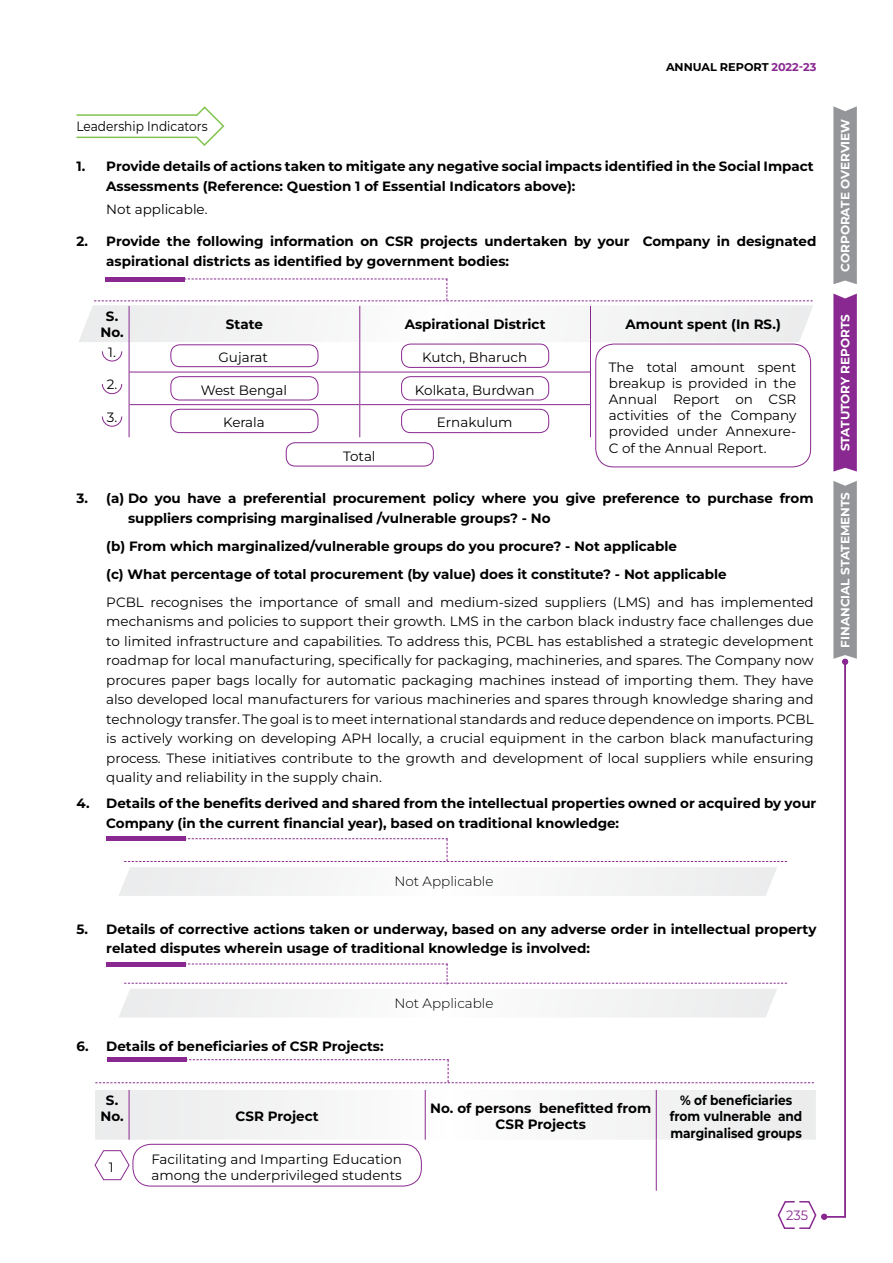
<style>
.page{position:relative;width:893px;height:1263px;background:#fff}
.page>*{position:absolute;margin:0;border:0;box-sizing:border-box;transform-origin:0 0}
.t1{font:13.5px/19.5px "Montserrat";color:#000;text-align:justify}
.t2{font:700 13.5px/19.5px "Montserrat";color:#000}
.t3{font:700 13.5px/16.2px "Montserrat";color:#000;text-align:center;scale:.9 1}
.t4{font:300 13.5px "Montserrat";color:#000}
.t5{font:13.5px "Montserrat";color:#000;scale:.9 1}
.t6{font:13.5px "Montserrat";color:#892890;scale:.96 1}
.t7{font:700 12px "Montserrat";color:#fff}
.t8{font:700 11.25px "Montserrat";color:#000}
.s1{color:#892890}
</style>
<div class="page">
<svg style="left:76px;top:106px;width:149px;height:40px"></svg>
<hr style="left:106px;top:277px;width:79px;height:4px;background:#892890">
<svg style="left:79px;top:279px;width:734px;height:63px"></svg>
<hr style="left:129px;top:372px;width:230px;height:1px;background:#892890">
<hr style="left:360px;top:372px;width:230px;height:1px;background:#892890">
<hr style="left:129px;top:404px;width:230px;height:1px;background:#892890">
<hr style="left:360px;top:404px;width:230px;height:1px;background:#892890">
<hr style="left:129px;top:306px;width:1px;height:33px;background:#892890">
<hr style="left:359px;top:306px;width:1px;height:33px;background:#892890">
<hr style="left:590px;top:306px;width:1px;height:33px;background:#892890">
<hr style="left:129px;top:339px;width:1px;height:33px;background:#892890">
<hr style="left:359px;top:339px;width:1px;height:33px;background:#892890">
<hr style="left:590px;top:339px;width:1px;height:33px;background:#892890">
<hr style="left:129px;top:372px;width:1px;height:33px;background:#892890">
<hr style="left:359px;top:372px;width:1px;height:33px;background:#892890">
<hr style="left:590px;top:372px;width:1px;height:33px;background:#892890">
<hr style="left:129px;top:405px;width:1px;height:32px;background:#892890">
<hr style="left:359px;top:405px;width:1px;height:32px;background:#892890">
<hr style="left:590px;top:405px;width:1px;height:32px;background:#892890">
<svg style="left:102px;top:351px;width:21px;height:11px"></svg>
<div style="left:170px;top:344px;width:148px;height:23px;border:1px solid #892890;border-radius:9px"></div>
<div style="left:401px;top:344px;width:148px;height:24px;border:1px solid #892890;border-radius:9px"></div>
<div style="left:595px;top:344px;width:216px;height:123px;border:1px solid #892890;border-radius:18px"></div>
<svg style="left:102px;top:383px;width:21px;height:11px"></svg>
<div style="left:170px;top:376px;width:148px;height:24px;border:1px solid #892890;border-radius:9px"></div>
<div style="left:401px;top:376px;width:148px;height:24px;border:1px solid #892890;border-radius:9px"></div>
<svg style="left:102px;top:416px;width:21px;height:11px"></svg>
<div style="left:170px;top:409px;width:148px;height:24px;border:1px solid #892890;border-radius:9px"></div>
<div style="left:401px;top:409px;width:148px;height:24px;border:1px solid #892890;border-radius:9px"></div>
<div style="left:286px;top:442px;width:148px;height:24px;border:1px solid #892890;border-radius:9px"></div>
<hr style="left:106px;top:962px;width:79px;height:4px;background:#892890">
<svg style="left:106px;top:963px;width:681px;height:54px"></svg>
<svg style="left:95px;top:1059px;width:719px;height:24px"></svg>
<hr style="left:107px;top:1058px;width:79px;height:4px;background:#892890">
<svg style="left:95px;top:1090px;width:721px;height:50px"></svg>
<hr style="left:129px;top:1090px;width:1px;height:50px;background:#892890">
<hr style="left:425px;top:1090px;width:1px;height:50px;background:#892890">
<hr style="left:656px;top:1090px;width:1px;height:50px;background:#892890">
<hr style="left:656px;top:1140px;width:1px;height:51px;background:#892890">
<svg style="left:94px;top:1150px;width:36px;height:30px"></svg>
<div style="left:133px;top:1144px;width:289px;height:42px;border:1px solid #892890;border-radius:18px"></div>
<hr style="left:106px;top:837px;width:79px;height:4px;background:#892890">
<svg style="left:119px;top:838px;width:668px;height:58px"></svg>
<svg style="left:833px;top:294px;width:24px;height:177px;background:#8e3194"></svg>
<svg style="left:833px;top:106px;width:24px;height:178px;background:#989a9d"></svg>
<hr style="left:844px;top:662px;width:2px;height:555px;background:#892890">
<svg style="left:833px;top:481px;width:24px;height:184px;background:#9a9b9f"></svg>
<svg style="left:777px;top:1200px;width:69px;height:29px"></svg>
<p class="t8" style="left:666px;top:59px;width:152px">Annual Report <span class="s1">2022-23</span></p>
<p class="t5" style="left:77px;top:117px;width:147px">Leadership Indicators</p>
<p class="t2" style="left:106px;top:156px;width:709px;text-indent:-30px">1. Provide details of actions taken to mitigate any negative social impacts identified in the Social I mpact<br>Assessments (Reference: Question 1 of Essential I ndicators above):</p>
<p class="t1" style="left:106px;top:199px;width:103px">Not applicable.</p>
<p class="t2" style="left:106px;top:231px;width:712px;text-indent:10px">rovide the following information on CSR projects undertaken by your Company in designated aspirational districts as identified by government bodies:</p>
<p class="t2" style="left:77px;top:231px;width:22px">2. P</p>
<p class="t2" style="left:100px;top:308px;width:25px;line-height:16.2px;text-align:center">S.<br>No.</p>
<p class="t2" style="left:226px;top:314px;width:38px">State</p>
<p class="t2" style="left:405px;top:314px;width:142px">Aspirational District</p>
<p class="t2" style="left:625px;top:314px;width:157px">Amount spent (I n RS.)</p>
<p class="t1" style="left:108px;top:342px;width:9px">1.</p>
<p class="t1" style="left:219px;top:347px;width:51px">Gujarat</p>
<p class="t1" style="left:422px;top:347px;width:107px">Kutch, Bharuch</p>
<p class="t1" style="left:609px;top:358px;width:189px;line-height:16.2px">The total amount spent breakup is provided in the Annual Report on CSR activities of the Company provided under Annexure-C of the Annual Report.</p>
<p class="t1" style="left:107px;top:374px;width:12px">2.</p>
<p class="t1" style="left:201px;top:380px;width:88px">West Bengal</p>
<p class="t1" style="left:415px;top:380px;width:121px">Kolkata, Burdwan</p>
<p class="t1" style="left:107px;top:407px;width:12px">3.</p>
<p class="t1" style="left:223px;top:413px;width:43px">Kerala</p>
<p class="t1" style="left:437px;top:413px;width:77px">Ernakulum</p>
<p class="t1" style="left:343px;top:446px;width:34px">Total</p>
<p class="t2" style="left:128px;top:488px;width:687px;text-indent:-52px">3. (a) Do you have a preferential procurement policy where you give preference to purchase from suppliers comprising marginalised /vulnerable groups? - No</p>
<p class="t2" style="left:106px;top:532px;width:622px;line-height:28px">(b) From which marginalized/vulnerable groups do you procure? - Not applicable<br>(c) What percentage of total procurement (by value) does it constitute? - N ot applicable</p>
<p class="t1" style="left:106px;top:592px;width:709px">PCBL recognises the importance of small and medium-sized suppliers (LMS) and has implemented mechanisms and policies to support their growth. LMS in the carbon black industry face challenges due to limited infrastructure and capabilities. To address this, PCBL has established a strategic development roadmap for local manufacturing, specifically for packaging, machineries, and spares. The Company now procures paper bags locally for automatic packaging machines instead of importing them. They have also developed local manufacturers for various machineries and spares through knowledge sharing and technology transfer. The goal is to meet international standards and reduce dependence on imports. PCBL is actively working on developing APH locally, a crucial equipment in the carbon black manufacturing process. These initiatives contribute to the growth and development of local suppliers while ensuring quality and reliability in the supply chain.</p>
<p class="t2" style="left:106px;top:793px;width:712px;text-indent:11px">etails of the benefits derived and shared from the intellectual properties owned or acquired by your<br>Company (in the current financial year), based on traditional knowledge:</p>
<p class="t2" style="left:77px;top:793px;width:24px">4. D</p>
<p class="t4" style="left:394px;top:872px;width:101px">Not Applicable</p>
<p class="t2" style="left:106px;top:919px;width:712px;text-indent:11px">etails of corrective actions taken or underway, based on any adverse order in intellectual property related disputes wherein usage of traditional knowledge is involved:</p>
<p class="t2" style="left:77px;top:919px;width:23px">5. D</p>
<p class="t2" style="left:77px;top:1036px;width:224px">6. Details of beneficiaries of CSR</p>
<p class="t2" style="left:322px;top:1036px;width:63px">Projects:</p>
<p class="t4" style="left:394px;top:994px;width:101px">Not Applicable</p>
<p class="t2" style="left:100px;top:1092px;width:25px;line-height:16.2px;text-align:center">S.<br>No.</p>
<p class="t2" style="left:236px;top:1106px;width:85px">CSR Project</p>
<p class="t2" style="left:430px;top:1100px;width:222px;line-height:16.2px;text-align:center">No. of persons benefitted from<br>CSR Projects</p>
<p class="t3" style="left:670px;top:1092px;width:149px">% of beneficiaries from vulnerable and marginalised groups</p>
<p class="t1" style="left:109px;top:1157px;width:6px">1</p>
<p class="t1" style="left:151px;top:1150px;width:252px;line-height:16.2px">Facilitating and Imparting Education among the underprivileged students</p>
<p class="t6" style="left:786px;top:1206px;width:24px">235</p>
<p class="t7" style="left:837px;top:272px;width:155px;rotate:-90deg">Corporate Overview</p>
<p class="t7" style="left:837px;top:451px;width:138px;rotate:-90deg">Statutory Reports</p>
<p class="t7" style="left:837px;top:648px;width:157px;rotate:-90deg">Financial Statements</p>
</div>
